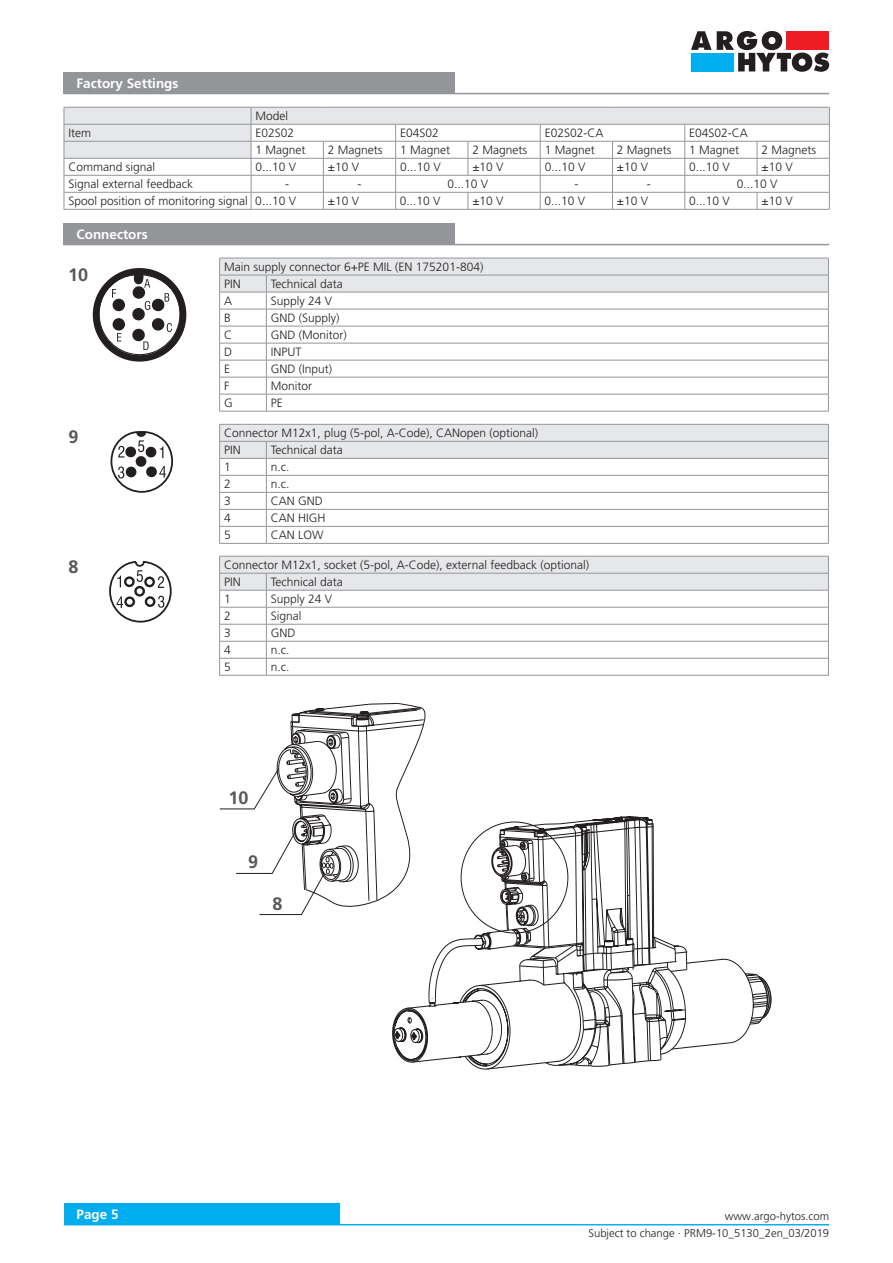
<style>
.page{position:relative;width:893px;height:1263px;background:#fff}
.page>*{position:absolute;margin:0;border:0;box-sizing:border-box;transform-origin:0 0}
._05_Subline__1mm{font:700 18px "Frutiger LT Pro";color:#57585a}
._03_Headline_white{font:700 13.5px "Frutiger LT Pro";color:#fff}
._06_Text__1mm{font:300 12px "Frutiger LT Pro";color:#231f20}
._06_Text__M{font:300 12px "Frutiger LT Pro";color:#231f20}
.Tabulka_1sl{font:300 12px "Frutiger LT Pro";color:#231f20}
.t1{font:300 11.25px "Frutiger LT Pro";color:#231f20}
</style>
<div class="page">
<div style="left:93px;top:268px;width:93px;height:94px;background:#231f20;border-radius:50%"></div>
<svg style="left:98px;top:274px;width:82px;height:82px"></svg>
<div style="left:134px;top:270px;width:9px;height:13px;background:#231f20;border-radius:50%"></div>
<div style="left:134px;top:270px;width:9px;height:14px;border:1px solid #231f20;border-radius:50%"></div>
<svg style="left:109px;top:560px;width:63px;height:63px"></svg>
<svg style="left:110px;top:431px;width:63px;height:62px"></svg>
<svg style="left:392px;top:824px;width:216px;height:246px"></svg>
<svg style="left:497px;top:823px;width:274px;height:196px"></svg>
<svg style="left:219px;top:703px;width:214px;height:212px"></svg>
<svg style="left:500px;top:816px;width:183px;height:250px"></svg>
<div style="left:224px;top:791px;width:25px;height:13px;background:#fff"></div>
<div style="left:244px;top:855px;width:15px;height:13px;background:#fff"></div>
<div style="left:268px;top:896px;width:15px;height:13px;background:#fff"></div>
<svg style="left:691px;top:31px;width:138px;height:41px"></svg>
<hr style="left:64px;top:1224px;width:765px;height:1px;background:#00aeef">
<div style="left:64px;top:1203px;width:276px;height:22px;background:#00aeef"></div>
<svg style="left:219px;top:424px;width:610px;height:119px"></svg>
<hr style="left:219px;top:543px;width:47px;height:1px;background:#939598">
<hr style="left:266px;top:543px;width:563px;height:1px;background:#939598">
<svg style="left:219px;top:556px;width:610px;height:119px"></svg>
<hr style="left:219px;top:675px;width:47px;height:1px;background:#939598">
<hr style="left:266px;top:675px;width:563px;height:1px;background:#939598">
<svg style="left:219px;top:258px;width:610px;height:153px"></svg>
<hr style="left:219px;top:411px;width:47px;height:1px;background:#939598">
<hr style="left:266px;top:411px;width:563px;height:1px;background:#939598">
<div style="left:64px;top:72px;width:391px;height:22px;background:#939598"></div>
<hr style="left:64px;top:93px;width:765px;height:1px;background:#939598">
<div style="left:64px;top:223px;width:391px;height:22px;background:#939598"></div>
<hr style="left:64px;top:244px;width:765px;height:1px;background:#939598">
<svg style="left:64px;top:107px;width:766px;height:102px"></svg>
<hr style="left:64px;top:209px;width:187px;height:1px;background:#939598">
<hr style="left:251px;top:209px;width:72px;height:1px;background:#939598">
<hr style="left:323px;top:209px;width:73px;height:1px;background:#939598">
<hr style="left:396px;top:209px;width:72px;height:1px;background:#939598">
<hr style="left:468px;top:209px;width:72px;height:1px;background:#939598">
<hr style="left:540px;top:209px;width:72px;height:1px;background:#939598">
<hr style="left:612px;top:209px;width:73px;height:1px;background:#939598">
<hr style="left:685px;top:209px;width:72px;height:1px;background:#939598">
<hr style="left:757px;top:209px;width:73px;height:1px;background:#939598">
<p class="_03_Headline_white" style="left:77px;top:75px;width:104px">Factory Settings</p>
<p class="_06_Text__1mm" style="left:255px;top:109px;width:34px">Model</p>
<p class="_06_Text__1mm" style="left:68px;top:126px;width:24px">Item</p>
<p class="_06_Text__1mm" style="left:255px;top:126px;width:40px">E02S02</p>
<p class="_06_Text__1mm" style="left:400px;top:126px;width:40px">E04S02</p>
<p class="_06_Text__1mm" style="left:545px;top:126px;width:60px">E02S02-CA</p>
<p class="_06_Text__1mm" style="left:689px;top:126px;width:60px">E04S02-CA</p>
<p class="_06_Text__1mm" style="left:255px;top:143px;width:52px">1 Magnet</p>
<p class="_06_Text__1mm" style="left:328px;top:143px;width:56px">2 Magnets</p>
<p class="_06_Text__1mm" style="left:400px;top:143px;width:52px">1 Magnet</p>
<p class="_06_Text__1mm" style="left:472px;top:143px;width:56px">2 Magnets</p>
<p class="_06_Text__1mm" style="left:545px;top:143px;width:52px">1 Magnet</p>
<p class="_06_Text__1mm" style="left:617px;top:143px;width:56px">2 Magnets</p>
<p class="_06_Text__1mm" style="left:689px;top:143px;width:52px">1 Magnet</p>
<p class="_06_Text__1mm" style="left:761px;top:143px;width:56px">2 Magnets</p>
<p class="_06_Text__1mm" style="left:68px;top:160px;width:88px">Command signal</p>
<p class="_06_Text__1mm" style="left:255px;top:160px;width:42px">0...10 V</p>
<p class="_06_Text__1mm" style="left:328px;top:160px;width:33px">±10 V</p>
<p class="_06_Text__1mm" style="left:400px;top:160px;width:42px">0...10 V</p>
<p class="_06_Text__1mm" style="left:472px;top:160px;width:33px">±10 V</p>
<p class="_06_Text__1mm" style="left:545px;top:160px;width:42px">0...10 V</p>
<p class="_06_Text__1mm" style="left:617px;top:160px;width:33px">±10 V</p>
<p class="_06_Text__1mm" style="left:689px;top:160px;width:42px">0...10 V</p>
<p class="_06_Text__1mm" style="left:761px;top:160px;width:33px">±10 V</p>
<p class="_06_Text__1mm" style="left:68px;top:177px;width:126px">Signal external feedback</p>
<p class="_06_Text__M" style="left:285px;top:177px;width:5px">-</p>
<p class="_06_Text__M" style="left:357px;top:177px;width:5px">-</p>
<p class="_06_Text__M" style="left:448px;top:177px;width:42px">0...10 V</p>
<p class="_06_Text__M" style="left:574px;top:177px;width:5px">-</p>
<p class="_06_Text__M" style="left:647px;top:177px;width:5px">-</p>
<p class="_06_Text__M" style="left:737px;top:177px;width:42px">0...10 V</p>
<p class="Tabulka_1sl" style="left:68px;top:194px;width:181px">Spool position of monitoring signal</p>
<p class="_06_Text__M" style="left:255px;top:194px;width:42px">0...10 V</p>
<p class="_06_Text__1mm" style="left:328px;top:194px;width:33px">±10 V</p>
<p class="_06_Text__M" style="left:400px;top:194px;width:42px">0...10 V</p>
<p class="_06_Text__1mm" style="left:472px;top:194px;width:33px">±10 V</p>
<p class="_06_Text__M" style="left:544px;top:194px;width:42px">0...10 V</p>
<p class="_06_Text__1mm" style="left:617px;top:194px;width:33px">±10 V</p>
<p class="_06_Text__M" style="left:689px;top:194px;width:42px">0...10 V</p>
<p class="_06_Text__1mm" style="left:761px;top:194px;width:33px">±10 V</p>
<p class="_03_Headline_white" style="left:77px;top:226px;width:73px">Connectors</p>
<p class="_05_Subline__1mm" style="left:68px;top:264px;width:22px">10</p>
<p class="_05_Subline__1mm" style="left:68px;top:426px;width:12px">9</p>
<p class="_05_Subline__1mm" style="left:68px;top:556px;width:12px">8</p>
<p class="_06_Text__1mm" style="left:224px;top:260px;width:261px">Main supply connector 6+PE MIL (EN 175201-804)</p>
<p class="_06_Text__1mm" style="left:224px;top:277px;width:18px">PIN</p>
<p class="_06_Text__1mm" style="left:271px;top:277px;width:73px">Technical data</p>
<p class="_06_Text__1mm" style="left:224px;top:294px;width:10px">A</p>
<p class="_06_Text__1mm" style="left:271px;top:294px;width:63px">Supply 24 V</p>
<p class="_06_Text__1mm" style="left:224px;top:311px;width:8px">B</p>
<p class="_06_Text__1mm" style="left:271px;top:311px;width:70px">GND (Supply)</p>
<p class="_06_Text__1mm" style="left:224px;top:328px;width:10px">C</p>
<p class="_06_Text__1mm" style="left:271px;top:328px;width:78px">GND (Monitor)</p>
<p class="_06_Text__1mm" style="left:224px;top:345px;width:10px">D</p>
<p class="_06_Text__1mm" style="left:271px;top:345px;width:32px">INPUT</p>
<p class="_06_Text__1mm" style="left:224px;top:362px;width:7px">E</p>
<p class="_06_Text__1mm" style="left:271px;top:362px;width:63px">GND (Input)</p>
<p class="_06_Text__1mm" style="left:224px;top:379px;width:7px">F</p>
<p class="_06_Text__1mm" style="left:271px;top:379px;width:43px">Monitor</p>
<p class="_06_Text__1mm" style="left:224px;top:396px;width:10px">G</p>
<p class="_06_Text__1mm" style="left:271px;top:396px;width:13px">PE</p>
<p class="_06_Text__1mm" style="left:224px;top:426px;width:316px">Connector M12x1, plug (5-pol, A-Code), CANopen (optional)</p>
<p class="_06_Text__1mm" style="left:224px;top:443px;width:18px">PIN</p>
<p class="_06_Text__1mm" style="left:271px;top:443px;width:73px">Technical data</p>
<p class="_06_Text__1mm" style="left:224px;top:460px;width:8px">1</p>
<p class="_06_Text__1mm" style="left:271px;top:460px;width:20px">n.c.</p>
<p class="_06_Text__1mm" style="left:224px;top:477px;width:8px">2</p>
<p class="_06_Text__1mm" style="left:271px;top:477px;width:20px">n.c.</p>
<p class="_06_Text__1mm" style="left:224px;top:494px;width:8px">3</p>
<p class="_06_Text__1mm" style="left:271px;top:494px;width:54px">CAN GND</p>
<p class="_06_Text__1mm" style="left:224px;top:511px;width:8px">4</p>
<p class="_06_Text__1mm" style="left:271px;top:511px;width:56px">CAN HIGH</p>
<p class="_06_Text__1mm" style="left:224px;top:528px;width:8px">5</p>
<p class="_06_Text__1mm" style="left:271px;top:528px;width:54px">CAN LOW</p>
<p class="_06_Text__1mm" style="left:224px;top:558px;width:366px">Connector M12x1, socket (5-pol, A-Code), external feedback (optional)</p>
<p class="_06_Text__1mm" style="left:224px;top:575px;width:18px">PIN</p>
<p class="_06_Text__1mm" style="left:271px;top:575px;width:73px">Technical data</p>
<p class="_06_Text__1mm" style="left:224px;top:592px;width:8px">1</p>
<p class="_06_Text__1mm" style="left:271px;top:592px;width:63px">Supply 24 V</p>
<p class="_06_Text__1mm" style="left:224px;top:609px;width:8px">2</p>
<p class="_06_Text__1mm" style="left:271px;top:609px;width:32px">Signal</p>
<p class="_06_Text__1mm" style="left:224px;top:626px;width:8px">3</p>
<p class="_06_Text__1mm" style="left:271px;top:626px;width:26px">GND</p>
<p class="_06_Text__1mm" style="left:224px;top:643px;width:8px">4</p>
<p class="_06_Text__1mm" style="left:271px;top:643px;width:20px">n.c.</p>
<p class="_06_Text__1mm" style="left:224px;top:660px;width:8px">5</p>
<p class="_06_Text__1mm" style="left:271px;top:660px;width:20px">n.c.</p>
<p class="_05_Subline__1mm" style="left:229px;top:787px;width:22px">10</p>
<p class="_05_Subline__1mm" style="left:248px;top:851px;width:12px">9</p>
<p class="_05_Subline__1mm" style="left:272px;top:893px;width:12px">8</p>
<p class="_03_Headline_white" style="left:77px;top:1206px;width:44px">Page 5</p>
<p class="t1" style="left:725px;top:1210px;width:106px">www.argo-hytos.com</p>
<p class="t1" style="left:588px;top:1227px;width:242px">Subject to change · PRM9-10_5130_2en_03/2019</p>
</div>
